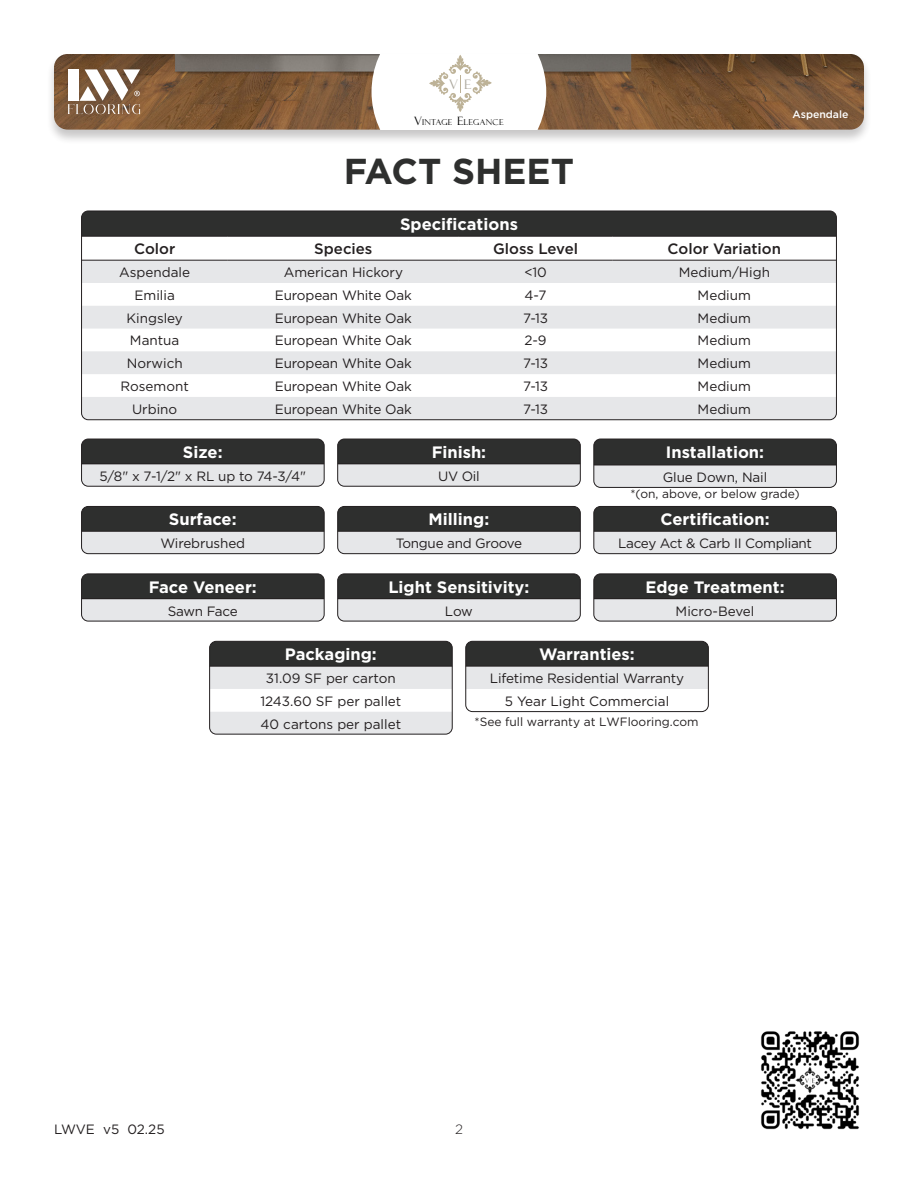
<style>
.page{position:relative;width:918px;height:1188px;background:#fff}
.page>*{position:absolute;margin:0;border:0;box-sizing:border-box;transform-origin:0 0}
.H3_Left{font:700 36px "Gotham";color:#2e2f2e}
.t1{font:700 16.5px "Gotham";color:#fff}
.t2{font:500 15px "Gotham";color:#231f20}
.H3_Left-2{font:13.5px/22.8px "Gotham";letter-spacing:-.01em;color:#231f20;text-align:center}
.H3_Left-3{font:13.5px "Gotham";letter-spacing:-.03em;color:#231f20}
.H3_Left-4{font:300 13.5px "Gotham";color:#231f20}
.t3{font:13.05px "Felix Titling";color:#aba79c}
.t4{font:12px "Gotham";color:#231f20}
.Body_Text{font:500 10.5px "Gotham";color:#fff}
.t5{font:8.1px "Felix Titling";letter-spacing:.04em;color:#000}
.s1{font-size:11.55px}
</style>
<div class="page">
<div style="left:46px;top:52px;width:826px;height:93px;background:#231f20;opacity:.25"></div>
<img style="left:54px;top:54px;width:810px;height:76px">
<div style="left:594px;top:574px;width:242px;height:25px;background:#2e2f2e"></div>
<div style="left:594px;top:599px;width:242px;height:22px;background:#e6e7e9"></div>
<hr style="left:594px;top:598px;width:242px;height:1px;background:#231f20">
<div style="left:594px;top:574px;width:243px;height:47px;border:1px solid #231f20;border-radius:7px"></div>
<div style="left:82px;top:439px;width:242px;height:25px;background:#2e2f2e"></div>
<div style="left:82px;top:464px;width:242px;height:22px;background:#e6e7e9"></div>
<hr style="left:82px;top:463px;width:242px;height:1px;background:#231f20">
<div style="left:81px;top:439px;width:243px;height:47px;border:1px solid #231f20;border-radius:7px"></div>
<div style="left:338px;top:574px;width:242px;height:25px;background:#2e2f2e"></div>
<div style="left:338px;top:599px;width:242px;height:22px;background:#e6e7e9"></div>
<hr style="left:338px;top:598px;width:242px;height:1px;background:#231f20">
<div style="left:338px;top:574px;width:242px;height:47px;border:1px solid #231f20;border-radius:7px"></div>
<div style="left:82px;top:506px;width:242px;height:25px;background:#2e2f2e"></div>
<div style="left:82px;top:531px;width:242px;height:23px;background:#e6e7e9"></div>
<hr style="left:82px;top:531px;width:242px;height:1px;background:#231f20">
<div style="left:81px;top:506px;width:243px;height:48px;border:1px solid #231f20;border-radius:7px"></div>
<div style="left:82px;top:574px;width:242px;height:25px;background:#2e2f2e"></div>
<div style="left:82px;top:599px;width:242px;height:22px;background:#e6e7e9"></div>
<hr style="left:82px;top:598px;width:242px;height:1px;background:#231f20">
<div style="left:81px;top:574px;width:243px;height:47px;border:1px solid #231f20;border-radius:7px"></div>
<div style="left:338px;top:439px;width:242px;height:25px;background:#2e2f2e"></div>
<div style="left:338px;top:464px;width:242px;height:22px;background:#e6e7e9"></div>
<hr style="left:338px;top:463px;width:242px;height:1px;background:#231f20">
<div style="left:338px;top:439px;width:242px;height:47px;border:1px solid #231f20;border-radius:7px"></div>
<div style="left:338px;top:506px;width:242px;height:25px;background:#2e2f2e"></div>
<div style="left:338px;top:531px;width:242px;height:23px;background:#e6e7e9"></div>
<hr style="left:338px;top:531px;width:242px;height:1px;background:#231f20">
<div style="left:338px;top:506px;width:242px;height:48px;border:1px solid #231f20;border-radius:7px"></div>
<div style="left:594px;top:506px;width:242px;height:25px;background:#2e2f2e"></div>
<div style="left:594px;top:531px;width:242px;height:23px;background:#e6e7e9"></div>
<hr style="left:594px;top:531px;width:242px;height:1px;background:#231f20">
<div style="left:594px;top:506px;width:243px;height:48px;border:1px solid #231f20;border-radius:7px"></div>
<div style="left:210px;top:641px;width:242px;height:25px;background:#2e2f2e"></div>
<svg style="left:210px;top:667px;width:242px;height:67px"></svg>
<hr style="left:210px;top:666px;width:242px;height:1px;background:#231f20">
<div style="left:209px;top:641px;width:243px;height:93px;border:1px solid #231f20;border-radius:7px"></div>
<div style="left:466px;top:641px;width:242px;height:25px;background:#2e2f2e"></div>
<div style="left:466px;top:666px;width:242px;height:23px;background:#e6e7e9"></div>
<hr style="left:466px;top:666px;width:242px;height:1px;background:#231f20">
<div style="left:466px;top:641px;width:243px;height:71px;border:1px solid #231f20;border-radius:7px"></div>
<div style="left:594px;top:439px;width:242px;height:26px;background:#2e2f2e"></div>
<div style="left:594px;top:466px;width:242px;height:21px;background:#e6e7e9"></div>
<hr style="left:594px;top:465px;width:242px;height:1px;background:#231f20">
<div style="left:594px;top:439px;width:243px;height:49px;border:1px solid #231f20;border-radius:7px"></div>
<img style="left:761px;top:1031px;width:99px;height:99px">
<svg style="left:372px;top:54px;width:174px;height:76px"></svg>
<div style="left:82px;top:211px;width:754px;height:25px;background:#2e2f2e"></div>
<svg style="left:83px;top:259px;width:752px;height:1px"></svg>
<div style="left:83px;top:261px;width:752px;height:22px;background:#e6e7e9"></div>
<svg style="left:82px;top:306px;width:754px;height:114px;fill:#e6e7e9"></svg>
<hr style="left:82px;top:236px;width:146px;height:1px;background:#231f20">
<hr style="left:228px;top:236px;width:231px;height:1px;background:#231f20">
<hr style="left:459px;top:236px;width:153px;height:1px;background:#231f20">
<hr style="left:612px;top:236px;width:224px;height:1px;background:#231f20">
<hr style="left:82px;top:260px;width:146px;height:1px;background:#231f20">
<hr style="left:228px;top:260px;width:231px;height:1px;background:#231f20">
<hr style="left:459px;top:260px;width:153px;height:1px;background:#231f20">
<hr style="left:612px;top:260px;width:224px;height:1px;background:#231f20">
<div style="left:81px;top:211px;width:756px;height:209px;border:1px solid #231f20;border-radius:7px"></div>
<div style="left:60px;top:62px;width:88px;height:59px;background:#231f20;opacity:.25"></div>
<svg style="left:68px;top:69px;width:72px;height:45px"></svg>
<p class="t3" style="left:449px;top:77px;width:24px">V E</p>
<p class="t5" style="left:414px;top:118px;width:91px"><span class="s1">V</span>INTAGE <span class="s1">E</span>LEGANCE</p>
<p class="H3_Left" style="left:344px;top:147px;width:232px">FACT SHEET</p>
<p class="Body_Text" style="left:793px;top:108px;width:57px">Aspendale</p>
<p class="t1" style="left:400px;top:213px;width:119px">Specifications</p>
<p class="t2" style="left:134px;top:239px;width:43px">Color</p>
<p class="t2" style="left:314px;top:239px;width:60px">Species</p>
<p class="t2" style="left:493px;top:239px;width:86px">Gloss Level</p>
<p class="t2" style="left:668px;top:239px;width:115px">Color Variation</p>
<p class="H3_Left-2" style="left:119px;top:261px;width:72px">Aspendale</p>
<p class="H3_Left-2" style="left:284px;top:261px;width:121px">American Hickory</p>
<p class="H3_Left-2" style="left:524px;top:261px;width:24px">&lt;10</p>
<p class="H3_Left-2" style="left:679px;top:261px;width:93px">Medium/High</p>
<p class="H3_Left-2" style="left:135px;top:283px;width:42px">Emilia</p>
<p class="H3_Left-2" style="left:275px;top:283px;width:139px">European White Oak</p>
<p class="H3_Left-2" style="left:525px;top:283px;width:24px">4-7</p>
<p class="H3_Left-2" style="left:698px;top:283px;width:55px">Medium</p>
<p class="H3_Left-2" style="left:126px;top:306px;width:58px">Kingsley</p>
<p class="H3_Left-2" style="left:275px;top:306px;width:139px">European White Oak</p>
<p class="H3_Left-2" style="left:523px;top:306px;width:27px">7-13</p>
<p class="H3_Left-2" style="left:698px;top:306px;width:55px">Medium</p>
<p class="H3_Left-2" style="left:130px;top:329px;width:51px">Mantua</p>
<p class="H3_Left-2" style="left:275px;top:329px;width:139px">European White Oak</p>
<p class="H3_Left-2" style="left:524px;top:329px;width:24px">2-9</p>
<p class="H3_Left-2" style="left:698px;top:329px;width:55px">Medium</p>
<p class="H3_Left-2" style="left:127px;top:352px;width:58px">Norwich</p>
<p class="H3_Left-2" style="left:275px;top:352px;width:139px">European White Oak</p>
<p class="H3_Left-2" style="left:523px;top:352px;width:27px">7-13</p>
<p class="H3_Left-2" style="left:698px;top:352px;width:55px">Medium</p>
<p class="H3_Left-2" style="left:121px;top:374px;width:70px">Rosemont</p>
<p class="H3_Left-2" style="left:275px;top:374px;width:139px">European White Oak</p>
<p class="H3_Left-2" style="left:523px;top:374px;width:27px">7-13</p>
<p class="H3_Left-2" style="left:698px;top:374px;width:55px">Medium</p>
<p class="H3_Left-2" style="left:132px;top:397px;width:47px">Urbino</p>
<p class="H3_Left-2" style="left:275px;top:397px;width:139px">European White Oak</p>
<p class="H3_Left-2" style="left:523px;top:397px;width:27px">7-13</p>
<p class="H3_Left-2" style="left:698px;top:397px;width:55px">Medium</p>
<p class="t1" style="left:183px;top:441px;width:41px">Size:</p>
<p class="H3_Left-2" style="left:100px;top:464px;width:208px">5/8" x 7-1/2" x RL up to 74-3/4"</p>
<p class="t1" style="left:169px;top:509px;width:69px">Surface:</p>
<p class="H3_Left-2" style="left:160px;top:532px;width:86px">Wirebrushed</p>
<p class="t1" style="left:149px;top:576px;width:110px">Face Veneer:</p>
<p class="H3_Left-3" style="left:168px;top:602px;width:71px">Sawn Face</p>
<p class="t1" style="left:432px;top:441px;width:56px">Finish:</p>
<p class="H3_Left-2" style="left:438px;top:464px;width:43px">UV Oil</p>
<p class="t1" style="left:429px;top:509px;width:62px">Milling:</p>
<p class="H3_Left-2" style="left:396px;top:532px;width:128px">Tongue and Groove</p>
<p class="t1" style="left:388px;top:576px;width:142px">Light Sensitivity:</p>
<p class="H3_Left-2" style="left:445px;top:599px;width:29px">Low</p>
<p class="t1" style="left:666px;top:442px;width:100px">Installation:</p>
<p class="H3_Left-2" style="left:663px;top:465px;width:106px">Glue Down, Nail</p>
<p class="t4" style="left:630px;top:486px;width:171px">*(on, above, or below grade)</p>
<p class="t1" style="left:660px;top:509px;width:111px">Certification:</p>
<p class="H3_Left-2" style="left:618px;top:532px;width:195px">Lacey Act &amp; Carb II Compliant</p>
<p class="t1" style="left:646px;top:576px;width:141px">Edge Treatment:</p>
<p class="H3_Left-2" style="left:676px;top:599px;width:80px">Micro-Bevel</p>
<p class="t1" style="left:285px;top:643px;width:93px">Packaging:</p>
<p class="H3_Left-2" style="left:260px;top:666px;width:142px">31.09 SF per carton<br>1243.60 SF per pallet<br>40 cartons per pallet</p>
<p class="t1" style="left:539px;top:643px;width:97px">Warranties:</p>
<p class="H3_Left-2" style="left:490px;top:666px;width:196px">Lifetime Residential Warranty<br>5 Year Light Commercial</p>
<p class="t4" style="left:475px;top:714px;width:226px">*See full warranty at LWFlooring.com</p>
<p class="H3_Left-2" style="left:54px;top:1118px;width:112px">LWVE v5 02.25</p>
<p class="H3_Left-4" style="left:455px;top:1121px;width:9px">2</p>
</div>
